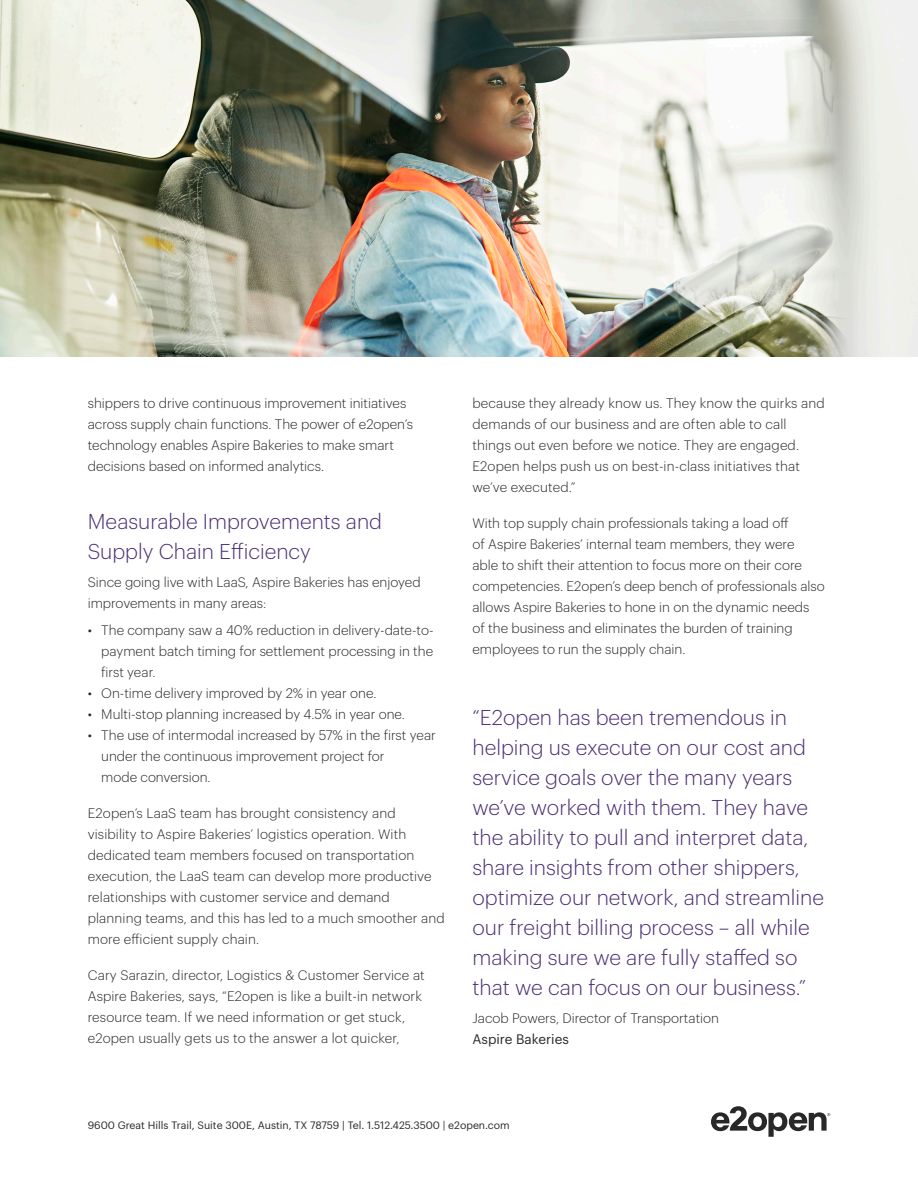
<style>
.page{position:relative;width:918px;height:1188px;background:#fff}
.page>*{position:absolute;margin:0;border:0;box-sizing:border-box;transform-origin:0 0}
.t1{font:300 21px/30px "Graphik";color:#4d3075}
.t2{font:300 13.5px/21px "Graphik";color:#282828}
.t3{font:10.5px "Graphik";color:#282828}
.s1{font-weight:400}
</style>
<div class="page">
<svg style="left:711px;top:1106px;width:119px;height:31px"></svg>
<img style="left:0;top:0;width:918px;height:357px">
<p class="t2" style="left:88px;top:391px;width:327px">shippers to drive continuous improvement initiatives across supply chain functions. The power of e2open’s technology enables Aspire Bakeries to make smart decisions based on informed analytics.</p>
<h2 class="t1" style="left:88px;top:505px;width:296px">Measurable Improvements and<br>Supply Chain Efficiency</h2>
<p class="t2" style="left:88px;top:570px;width:334px">Since going live with LaaS, Aspire Bakeries has enjoyed improvements in many areas:</p>
<p class="t2" style="left:101px;top:618px;width:334px;text-align:justify;text-indent:-14px">• The company saw a 40% reduction in delivery-date-to&shy;payment batch timing for settlement processing in the first year.</p>
<p class="t2" style="left:88px;top:681px;width:290px">• On-time delivery improved by 2% in year one.</p>
<p class="t2" style="left:88px;top:702px;width:319px">• Multi-stop planning increased by 4.5% in year one.</p>
<p class="t2" style="left:101px;top:723px;width:336px;text-indent:-14px">• The use of intermodal increased by 57% in the first year under the continuous improvement project for<br>mode conversion.</p>
<p class="t2" style="left:88px;top:801px;width:358px">E2open’s LaaS team has brought consistency and visibility to Aspire Bakeries’ logistics operation. With dedicated team members focused on transportation execution, the LaaS team can develop more productive relationships with customer service and demand planning teams, and this has led to a much smoother and more efficient supply chain.</p>
<p class="t2" style="left:88px;top:963px;width:339px">Cary Sarazin, director, Logistics &amp; Customer Service at Aspire Bakeries, says, “E2open is like a built-in network resource team. If we need information or get stuck, e2open usually gets us to the answer a lot quicker,</p>
<p class="t2" style="left:472px;top:391px;width:354px">because they already know us. They know the quirks and demands of our business and are often able to call things out even before we notice. They are engaged.<br>E2open helps push us on best-in-class initiatives that we’ve executed.”</p>
<p class="t2" style="left:472px;top:511px;width:354px">With top supply chain professionals taking a load off<br>of Aspire Bakeries’ internal team members, they were<br>able to shift their attention to focus more on their core competencies. E2open’s deep bench of professionals also allows Aspire Bakeries to hone in on the dynamic needs of the business and eliminates the burden of training employees to run the supply chain.</p>
<h2 class="t1" style="left:472px;top:701px;width:353px">“E2open has been tremendous in helping us execute on our cost and service goals over the many years we’ve worked with them. They have the ability to pull and interpret data, share insights from other shippers, optimize our network, and streamline our freight billing process – all while making sure we are fully staffed so that we can focus on our business.”</h2>
<p class="t2" style="left:472px;top:1007px;width:248px">Jacob Powers, Director of Transportation<br><span class="s1">Aspire Bakeries</span></p>
<p class="t3" style="left:88px;top:1118px;width:424px">9600 Great Hills Trail, Suite 300E, Austin, TX 78759 | Tel. 1.512.425.3500 | e2open.com</p>
</div>
